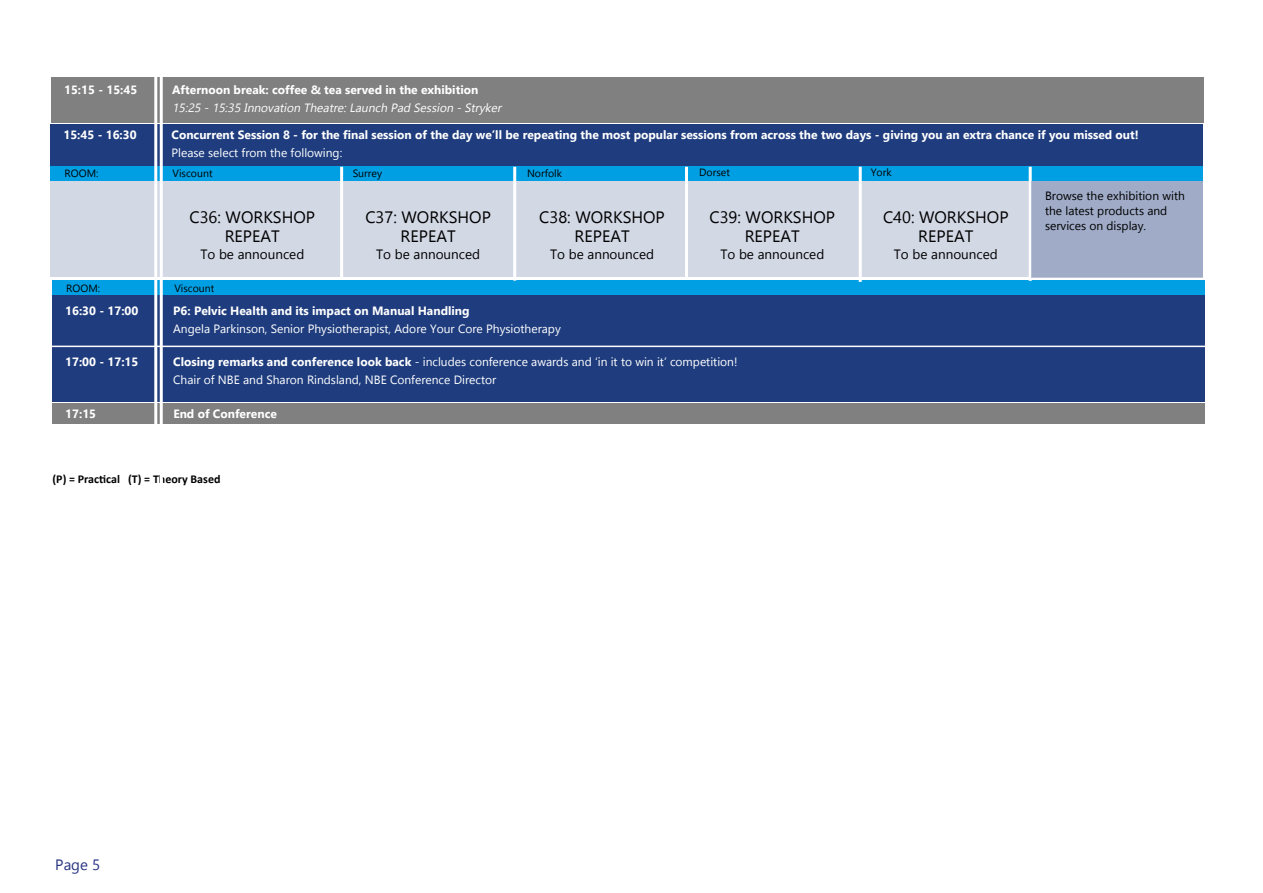
<style>
.page{position:relative;width:1263px;height:893px;background:#fff}
.page>*{position:absolute;margin:0;border:0;box-sizing:border-box;transform-origin:0 0}
.t1{font:16.5px/19.8px "Gadugi";color:#000;text-align:center}
.t2{font:15px "Gadugi";color:#283583}
.t3{font:13.5px "Gadugi";color:#000}
.t4{font:12px/18px "Gadugi";color:#fff}
.t5{font:700 12px "Gadugi";color:#fff}
.t6{font:12px/15px "Gadugi";color:#000}
.t7{font:italic 12px "Gadugi";color:#fff}
.t8{font:700 12px "Calibri";color:#000}
.t9{font:10.5px "Gadugi";color:#000}
.s1{font-weight:700}
</style>
<div class="page">
<div style="left:53px;top:403px;width:1152px;height:21px;background:#818080"></div>
<div style="left:52px;top:281px;width:1153px;height:120px;background:#1f3d7e"></div>
<div style="left:52px;top:281px;width:1153px;height:14px;background:#009fe3"></div>
<div style="left:51px;top:77px;width:1153px;height:45px;background:#818080"></div>
<div style="left:51px;top:139px;width:1152px;height:138px;background:#d3d8e5"></div>
<div style="left:51px;top:125px;width:1152px;height:42px;background:#1f3d7e"></div>
<div style="left:51px;top:167px;width:1152px;height:14px;background:#009fe3"></div>
<hr style="left:1029px;top:167px;width:3px;height:114px;background:#fff">
<hr style="left:859px;top:167px;width:3px;height:115px;background:#fff">
<hr style="left:685px;top:167px;width:3px;height:110px;background:#fff">
<hr style="left:513px;top:167px;width:3px;height:114px;background:#fff">
<hr style="left:340px;top:167px;width:3px;height:110px;background:#fff">
<div style="left:1032px;top:181px;width:171px;height:96px;background:#9fabc7"></div>
<hr style="left:44px;top:346px;width:1175px;height:1px;background:#fff">
<hr style="left:154px;top:55px;width:3px;height:388px;background:#fff">
<hr style="left:160px;top:22px;width:3px;height:835px;background:#fff">
<p class="t5" style="left:64px;top:82px;width:75px">15:15 - 15:45</p>
<p class="t5" style="left:172px;top:82px;width:308px">Afternoon break: coffee &amp; tea served in the exhibition</p>
<p class="t7" style="left:172px;top:100px;width:333px">15:25 - 15:35 Innovation Theatre: Launch Pad Session - Stryker</p>
<p class="t5" style="left:63px;top:127px;width:75px">15:45 - 16:30</p>
<p class="t5" style="left:171px;top:127px;width:969px">Concurrent Session 8 - for the final session of the day we’ll be repeating the most popular sessions from across the two days - giving you an extra chance if you missed out!</p>
<p class="t4" style="left:171px;top:143px;width:172px">Please select from the following:</p>
<p class="t9" style="left:65px;top:167px;width:35px">ROOM:</p>
<p class="t9" style="left:173px;top:167px;width:41px">Viscount</p>
<p class="t9" style="left:353px;top:167px;width:31px">Surrey</p>
<p class="t9" style="left:527px;top:166px;width:36px">Norfolk</p>
<p class="t9" style="left:699px;top:166px;width:32px">Dorset</p>
<p class="t9" style="left:871px;top:166px;width:22px">York</p>
<p class="t1" style="left:365px;top:207px;width:127px">C37: WORKSHOP<br>REPEAT</p>
<p class="t3" style="left:376px;top:246px;width:105px">To be announced</p>
<p class="t1" style="left:190px;top:207px;width:127px">C36: WORKSHOP<br>REPEAT</p>
<p class="t3" style="left:200px;top:246px;width:105px">To be announced</p>
<p class="t1" style="left:539px;top:207px;width:127px">C38: WORKSHOP<br>REPEAT</p>
<p class="t3" style="left:550px;top:246px;width:105px">To be announced</p>
<p class="t1" style="left:709px;top:207px;width:127px">C39: WORKSHOP<br>REPEAT</p>
<p class="t3" style="left:720px;top:246px;width:105px">To be announced</p>
<p class="t1" style="left:883px;top:207px;width:127px">C40: WORKSHOP<br>REPEAT</p>
<p class="t3" style="left:894px;top:246px;width:105px">To be announced</p>
<p class="t9" style="left:66px;top:282px;width:35px">ROOM:</p>
<p class="t9" style="left:174px;top:282px;width:41px">Viscount</p>
<p class="t5" style="left:65px;top:304px;width:75px">16:30 - 17:00</p>
<p class="t4" style="left:173px;top:302px;width:389px"><span class="s1">P6: Pelvic Health and its impact on Manual Handling<br></span>Angela Parkinson, Senior Physiotherapist, Adore Your Core Physiotherapy</p>
<p class="t5" style="left:65px;top:355px;width:75px">17:00 - 17:15</p>
<p class="t4" style="left:173px;top:353px;width:566px"><span class="s1">Closing remarks and conference look back</span> - includes conference awards and ‘in it to win it’ competition!<br>Chair of NBE and Sharon Rindsland, NBE Conference Director</p>
<p class="t5" style="left:65px;top:406px;width:32px">17:15</p>
<p class="t5" style="left:173px;top:406px;width:105px">End of Conference</p>
<p class="t8" style="left:53px;top:470px;width:169px">(P) = Practical (T) = Theory Based</p>
<p class="t6" style="left:1045px;top:188px;width:141px">Browse the exhibition with the latest products and services on display.</p>
<p class="t2" style="left:55px;top:855px;width:46px">Page 5</p>
</div>
